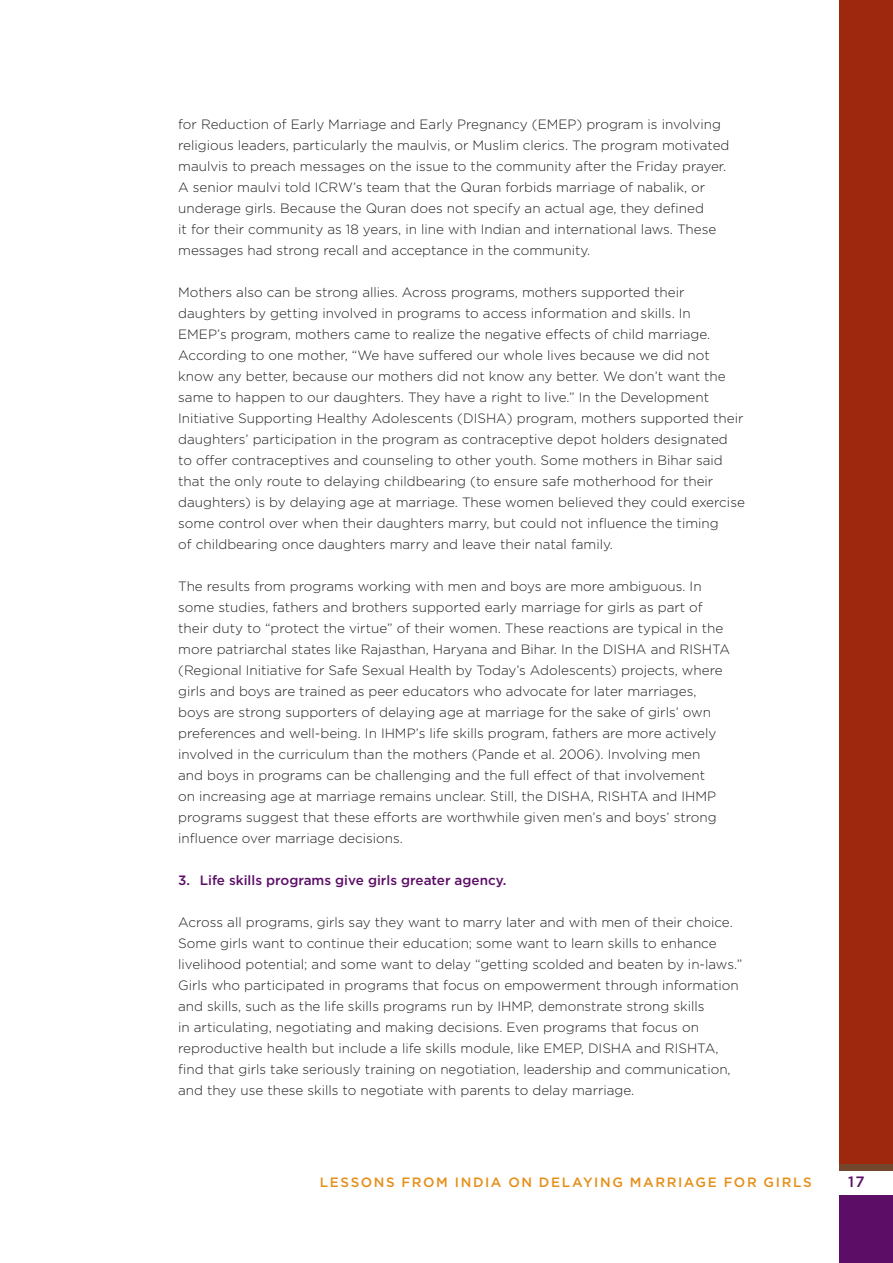
<style>
.page{position:relative;width:893px;height:1263px;background:#fff}
.page>*{position:absolute;margin:0;border:0;box-sizing:border-box;transform-origin:0 0}
.t1{font:500 15px "Gotham";color:#5c0e67}
.t2{font:300 13.5px/21px "Gotham";color:#231f20}
.t3{font:500 13.5px "Gotham";color:#5c0e67}
.t4{font:500 13.5px "Gotham";letter-spacing:.12em;color:#e58f1a}
</style>
<div class="page">
<div style="left:839px;top:0;width:54px;height:1263px;background:#9e280e"></div>
<div style="left:839px;top:1164px;width:54px;height:99px;background:#5c0e67"></div>
<div style="left:839px;top:1164px;width:54px;height:30px;background:#fff"></div>
<div style="left:839px;top:1164px;width:54px;height:6px;background:#73472e"></div>
<p class="t2" style="left:178px;top:114px;width:553px">for Reduction of Early Marriage and Early Pregnancy (EMEP) program is involving religious leaders, particularly the maulvis, or Muslim clerics. The program motivated maulvis to preach messages on the issue to the community after the Friday prayer.<br>A senior maulvi told ICRW’s team that the Quran forbids marriage of nabalik, or underage girls. Because the Quran does not specify an actual age, they defined<br>it for their community as 18 years, in line with Indian and international laws. These messages had strong recall and acceptance in the community.</p>
<p class="t2" style="left:178px;top:282px;width:568px">Mothers also can be strong allies. Across programs, mothers supported their daughters by getting involved in programs to access information and skills. In<br>EMEP’s program, mothers came to realize the negative effects of child marriage.<br>According to one mother, “We have suffered our whole lives because we did not know any better, because our mothers did not know any better. We don’t want the same to happen to our daughters. They have a right to live.” In the Development Initiative Supporting Healthy Adolescents (DISHA) program, mothers supported their daughters’ participation in the program as contraceptive depot holders designated to offer contraceptives and counseling to other youth. Some mothers in Bihar said that the only route to delaying childbearing (to ensure safe motherhood for their daughters) is by delaying age at marriage. These women believed they could exercise some control over when their daughters marry, but could not influence the timing<br>of childbearing once daughters marry and leave their natal family.</p>
<p class="t2" style="left:178px;top:576px;width:553px">The results from programs working with men and boys are more ambiguous. In some studies, fathers and brothers supported early marriage for girls as part of their duty to “protect the virtue” of their women. These reactions are typical in the more patriarchal states like Rajasthan, Haryana and Bihar. In the DISHA and RISHTA (Regional Initiative for Safe Sexual Health by Today’s Adolescents) projects, where girls and boys are trained as peer educators who advocate for later marriages, boys are strong supporters of delaying age at marriage for the sake of girls’ own preferences and well-being. In IHMP’s life skills program, fathers are more actively involved in the curriculum than the mothers (Pande et al. 2006). Involving men<br>and boys in programs can be challenging and the full effect of that involvement<br>on increasing age at marriage remains unclear. Still, the DISHA, RISHTA and IHMP programs suggest that these efforts are worthwhile given men’s and boys’ strong influence over marriage decisions.</p>
<p class="t3" style="left:178px;top:873px;width:330px">3. LIFE SKILLS PROGRAMS GIVE GIRLS GREATER AGENCY.</p>
<p class="t2" style="left:178px;top:912px;width:565px">Across all programs, girls say they want to marry later and with men of their choice.<br>Some girls want to continue their education; some want to learn skills to enhance livelihood potential; and some want to delay “getting scolded and beaten by in-laws.” Girls who participated in programs that focus on empowerment through information and skills, such as the life skills programs run by IHMP, demonstrate strong skills<br>in articulating, negotiating and making decisions. Even programs that focus on reproductive health but include a life skills module, like EMEP, DISHA and RISHTA, find that girls take seriously training on negotiation, leadership and communication, and they use these skills to negotiate with parents to delay marriage.</p>
<p class="t4" style="left:320px;top:1175px;width:22px">LESSONS</p>
<p class="t4" style="left:402px;top:1175px;width:119px">FROM IN DIA ON</p>
<p class="t4" style="left:539px;top:1175px;width:273px">DELAYING MARRIAGE FOR GIRLS</p>
<p class="t1" style="left:848px;top:1173px;width:18px">17</p>
</div>
